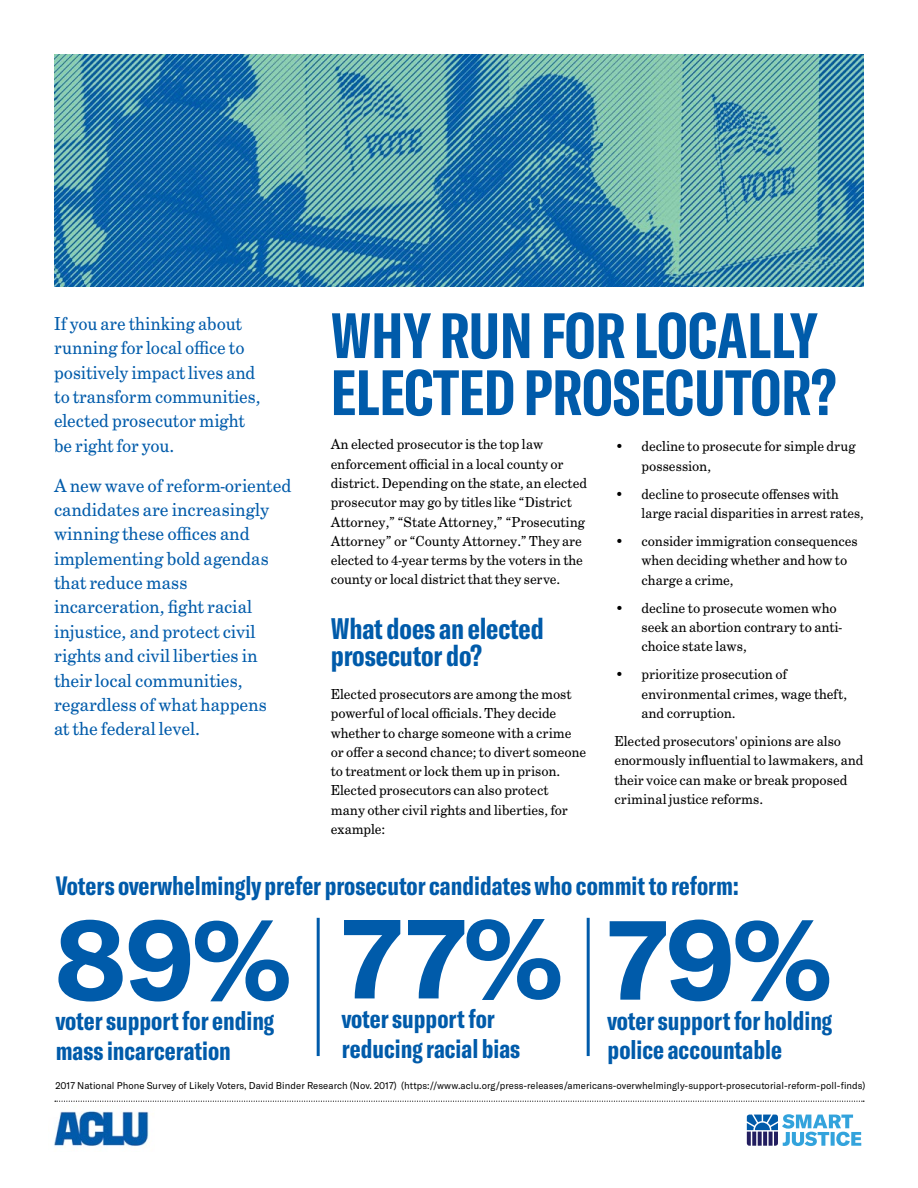
<style>
.page{position:relative;width:918px;height:1188px;background:#fff}
.page>*{position:absolute;margin:0;border:0;box-sizing:border-box;transform-origin:0 0}
.t1{font:700 112.8px "GT America";color:#005baa}
.t2{font:700 extra-condensed 63px/57px "GT America";color:#005baa}
.t3{font:700 extra-condensed 29.25px/27.5px "GT America";letter-spacing:-.005em;color:#005baa}
.t4{font:700 extra-condensed 26.25px/29.8px "GT America";color:#005baa}
.t5{font:19.5px/24.3px "Century Schoolbook FS";color:#005baa}
.t6{font:15px/19.4px "Century Schoolbook FS";color:#000}
.t7{font:9.75px "GT America";letter-spacing:.01em;color:#000}
.s1{font-size:109.8px}
</style>
<div class="page">
<svg style="left:55px;top:1101px;width:809px;height:1px"></svg>
<hr style="left:317px;top:918px;width:3px;height:138px;background:#005baa">
<hr style="left:587px;top:918px;width:3px;height:138px;background:#005baa">
<img style="left:54px;top:1111px;width:95px;height:37px">
<img style="left:54px;top:54px;width:810px;height:233px">
<svg style="left:747px;top:1114px;width:114px;height:32px"></svg>
<h3 class="t5" style="left:54px;top:312px;width:208px">If you are thinking about running for local office to positively impact lives and to transform communities, elected prosecutor might be right for you.</h3>
<p class="t5" style="left:54px;top:473px;width:239px">A new wave of reform-oriented candidates are increasingly winning these offices and implementing bold agendas that reduce mass incarceration, fight racial injustice, and protect civil rights and civil liberties in their local communities, regardless of what happens<br>at the federal level.</p>
<h2 class="t2" style="left:331px;top:307px;width:507px">WHY RUN FOR LOCALLY<br>ELECTED PROSECUTOR?</h2>
<p class="t6" style="left:642px;top:437px;width:216px;text-indent:-27px">• decline to prosecute for simple drug possession,</p>
<p class="t6" style="left:642px;top:484px;width:224px;text-indent:-27px">• decline to prosecute offenses with large racial disparities in arrest rates,</p>
<p class="t6" style="left:642px;top:532px;width:218px;text-indent:-27px">• consider immigration consequences when deciding whether and how to charge a crime,</p>
<p class="t6" style="left:642px;top:598px;width:202px;text-indent:-27px">• decline to prosecute women who seek an abortion contrary to anti&shy;choice state laws,</p>
<p class="t6" style="left:642px;top:665px;width:207px;text-indent:-27px">• prioritize prosecution of environmental crimes, wage theft, and corruption.</p>
<p class="t6" style="left:615px;top:732px;width:251px">Elected prosecutors' opinions are also enormously influential to lawmakers, and their voice can make or break proposed criminal justice reforms.</p>
<p class="t6" style="left:331px;top:435px;width:258px">An elected prosecutor is the top law enforcement official in a local county or district. Depending on the state, an elected prosecutor may go by titles like “District Attorney,” “State Attorney,” “Prosecuting Attorney” or “County Attorney.” They are elected to 4-year terms by the voters in the county or local district that they serve.</p>
<h3 class="t3" style="left:331px;top:615px;width:215px">What does an elected prosecutor do?</h3>
<p class="t6" style="left:331px;top:685px;width:257px">Elected prosecutors are among the most powerful of local officials. They decide whether to charge someone with a crime or offer a second chance; to divert someone to treatment or lock them up in prison.<br>Elected prosecutors can also protect many other civil rights and liberties, for example:</p>
<h3 class="t4" style="left:56px;top:870px;width:684px">Voters overwhelmingly prefer prosecutor candidates who commit to reform:</h3>
<h1 class="t1" style="left:56px;top:889px;width:236px">89<span class="s1">%</span></h1>
<h3 class="t4" style="left:56px;top:1005px;width:220px">voter support for ending mass incarceration</h3>
<h1 class="t1" style="left:342px;top:889px;width:490px">77<span class="s1">%</span> 79<span class="s1">%</span></h1>
<h3 class="t4" style="left:342px;top:1004px;width:180px">voter support for reducing racial bias</h3>
<h3 class="t4" style="left:608px;top:1005px;width:226px">voter support for holding police accountable</h3>
<p class="t7" style="left:56px;top:1080px;width:812px">2017 National Phone Survey of Likely Voters, David Binder Research (Nov. 2017) (https://www.aclu.org/press-releases/americans-overwhelmingly-support-prosecutorial-reform-poll-finds)</p>
</div>
